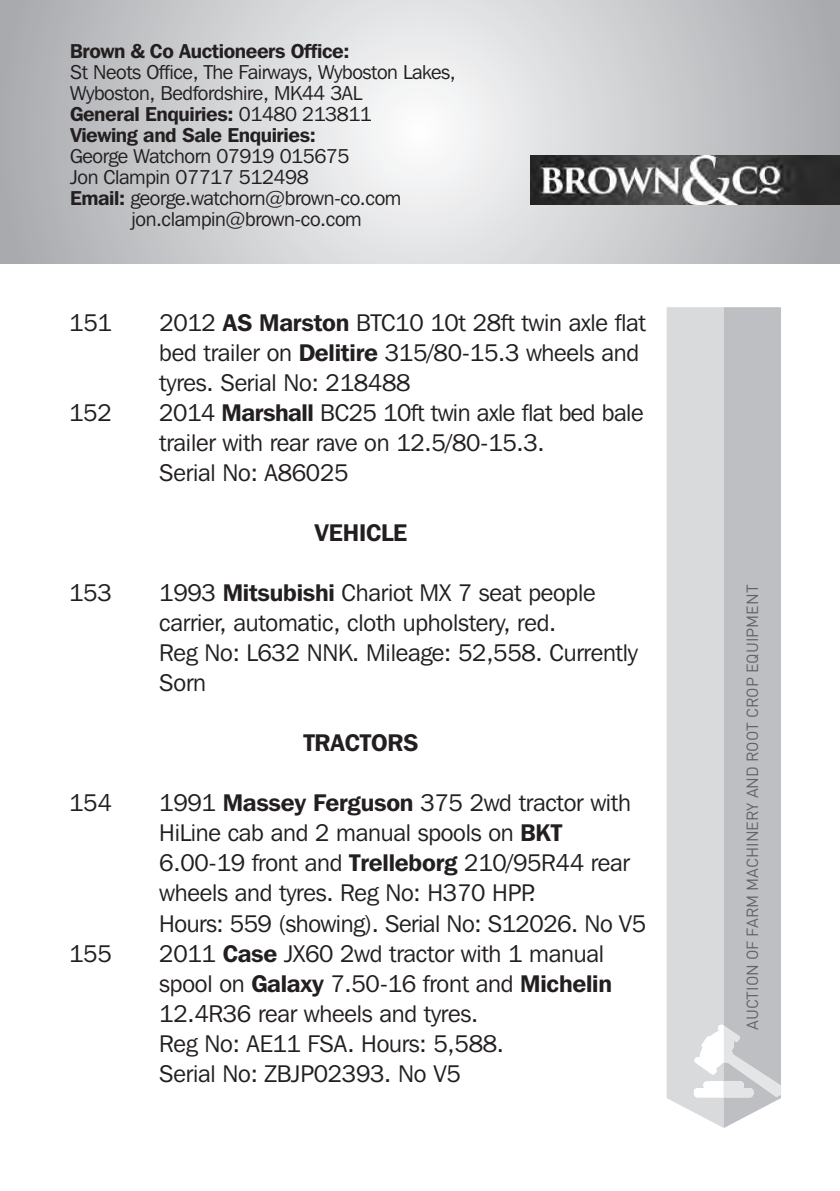
<style>
.page{position:relative;width:840px;height:1191px;background:#fff}
.page>*{position:absolute;margin:0;border:0;box-sizing:border-box;transform-origin:0 0}
.t1{font:24px/30px "Franklin Gothic IT Cby BT";letter-spacing:-.01em;color:#231f20}
.t2{font:600 24px "Franklin Gothic IT Cby BT";letter-spacing:-.01em;color:#231f20}
.t3{font:20px/21px "Franklin Gothic IT Cby BT";letter-spacing:-.02em;color:#231f20}
.t4{font:600 20px "Franklin Gothic IT Cby BT";letter-spacing:-.02em;color:#231f20}
.t5{font:16px "DIN";color:#636366}
.s1{font-weight:600}
</style>
<div class="page">
<div style="left:666px;top:307px;width:57px;height:821px;background:#d9dadc"></div>
<div style="left:723px;top:307px;width:57px;height:821px;background:#bebfc2"></div>
<svg style="left:693px;top:1024px;width:87px;height:73px"></svg>
<img style="left:530px;top:155px;width:309px;height:50px">
<p class="t4" style="left:70px;top:39px;width:281px">Brown &amp; Co Auctioneers Office:</p>
<p class="t3" style="left:70px;top:62px;width:387px">St Neots Office, The Fairways, Wyboston Lakes, Wyboston, Bedfordshire, MK44 3AL<br><span class="s1">General Enquiries:</span> 01480 213811<br><span class="s1">Viewing and Sale Enquiries:</span></p>
<p class="t3" style="left:70px;top:146px;width:281px">George Watchorn 07919 015675</p>
<p class="t3" style="left:70px;top:167px;width:240px">Jon Clampin 07717 512498</p>
<p class="t3" style="left:70px;top:188px;width:332px"><span class="s1">Email:</span> george.watchorn@brown-co.com</p>
<p class="t3" style="left:131px;top:209px;width:231px">jon.clampin@brown-co.com</p>
<p class="t1" style="left:69px;top:307px;width:44px">151</p>
<p class="t1" style="left:159px;top:307px;width:488px">2012 <span class="s1">AS Marston</span> BTC10 10t 28ft twin axle flat bed trailer on <span class="s1">Delitire</span> 315/80-15.3 wheels and tyres. Serial No: 218488</p>
<p class="t1" style="left:69px;top:397px;width:44px">152</p>
<p class="t1" style="left:159px;top:397px;width:485px">2014 <span class="s1">Marshall</span> BC25 10ft twin axle flat bed bale trailer with rear rave on 12.5/80-15.3.<br>Serial No: A86025</p>
<p class="t2" style="left:314px;top:518px;width:94px">VEHICLE</p>
<p class="t1" style="left:69px;top:577px;width:44px">153</p>
<p class="t1" style="left:159px;top:577px;width:480px">1993 <span class="s1">Mitsubishi</span> Chariot MX 7 seat people carrier, automatic, cloth upholstery, red.<br>Reg No: L632 NNK. Mileage: 52,558. Currently Sorn</p>
<p class="t2" style="left:303px;top:728px;width:117px">TRACTORS</p>
<p class="t1" style="left:69px;top:787px;width:44px">154</p>
<p class="t1" style="left:159px;top:787px;width:488px">1991 <span class="s1">Massey Ferguson</span> 375 2wd tractor with HiLine cab and 2 manual spools on <span class="s1">BKT </span>6.00-19 front and <span class="s1">Trelleborg</span> 210/95R44 rear wheels and tyres. Reg No: H370 HPP.<br>Hours: 559 (showing). Serial No: S12026. No V5</p>
<p class="t1" style="left:69px;top:937px;width:44px">155</p>
<p class="t1" style="left:159px;top:937px;width:454px">2011 <span class="s1">Case</span> JX60 2wd tractor with 1 manual spool on <span class="s1">Galaxy</span> 7.50-16 front and <span class="s1">Michelin </span>12.4R36 rear wheels and tyres.<br>Reg No: AE11 FSA. Hours: 5,588.<br>Serial No: ZBJP02393. No V5</p>
<p class="t5" style="left:741px;top:1030px;width:447px;rotate:-90deg">AUCTION OF FARM MACHINERY AND ROOT CROP EQUIPMENT</p>
</div>
